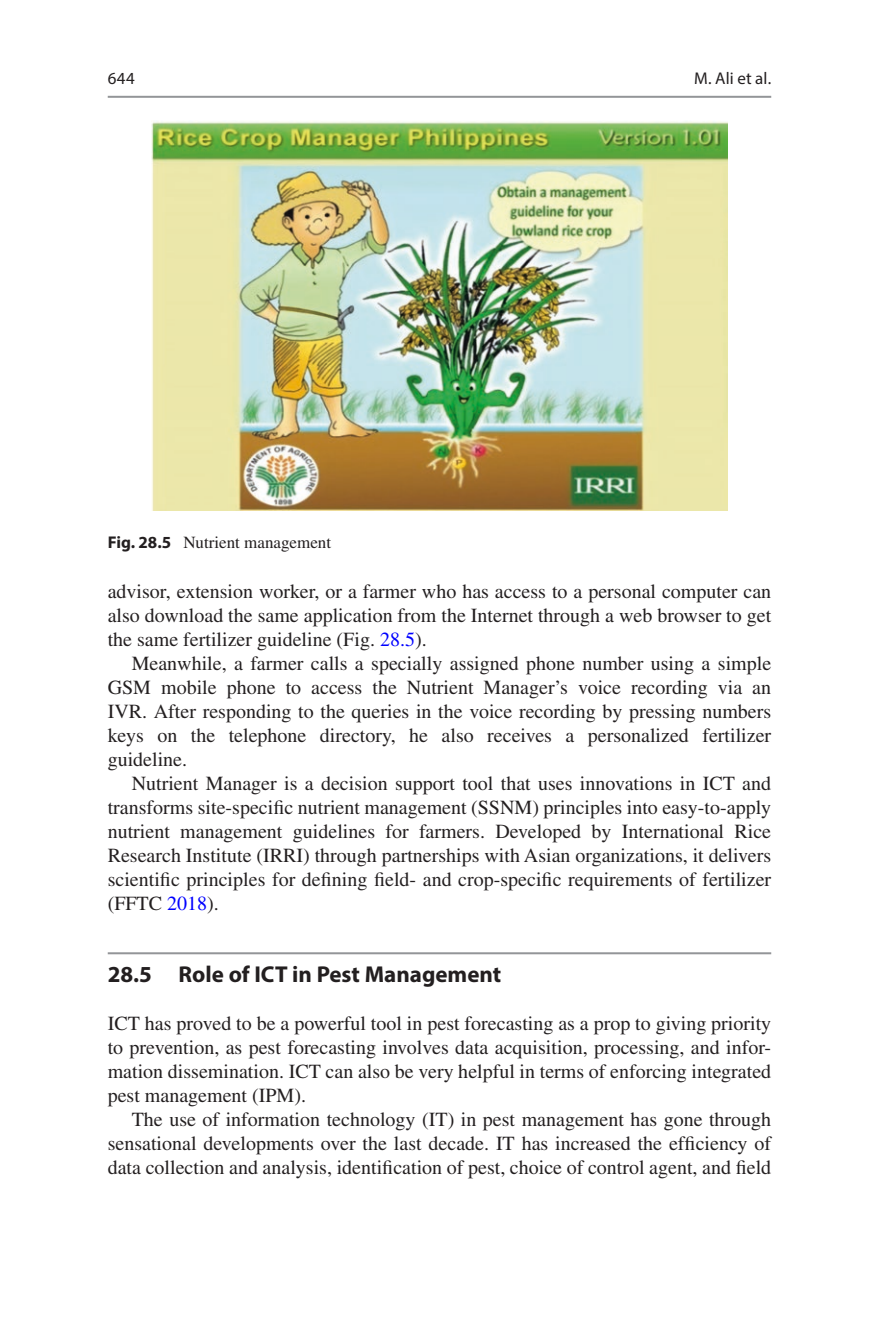
<style>
.page{position:relative;width:879px;height:1333px;background:#fff}
.page>*{position:absolute;margin:0;border:0;box-sizing:border-box;transform-origin:0 0}
.t1{font:700 23px "Mfrcdq Myriad Pro";color:#231f20}
.t2{font:20px/24px "Gxptpp Times LT Std";color:#231f20;text-align:justify}
.t3{font:17px "Gxptpp Times LT Std";color:#231f20}
.t4{font:17px "Ywhrrn Myriad Pro";letter-spacing:.005em;color:#231f20}
.t5{font:17px "Frmxlr Myriad Pro";color:#231f20}
.s1{font-family:"Mfrcdq Myriad Pro";font-weight:700}
.s2{color:#00f}
</style>
<div class="page">
<hr style="left:108px;top:952px;width:663px;height:2px;background:#939598">
<img style="left:151px;top:121px;width:576px;height:390px">
<hr style="left:108px;top:96px;width:663px;height:2px;background:#939598">
<p class="t5" style="left:108px;top:68px;width:29px">644</p>
<p class="t3" style="left:108px;top:532px;width:225px"><span class="s1">Fig. 28.5</span> Nutrient management</p>
<p class="t4" style="left:694px;top:68px;width:79px">M. Ali et al.</p>
<p class="t2" style="left:108px;top:578px;width:665px">advisor, extension worker, or a farmer who has access to a personal computer can also download the same application from the Internet through a web browser to get the same fertilizer guideline (Fig. <span class="s2">28.5</span>).</p>
<p class="t2" style="left:108px;top:650px;width:665px;text-indent:24px">Meanwhile, a farmer calls a specially assigned phone number using a simple GSM mobile phone to access the Nutrient Manager’s voice recording via an IVR. After responding to the queries in the voice recording by pressing numbers keys on the telephone directory, he also receives a personalized fertilizer guideline.</p>
<p class="t2" style="left:108px;top:770px;width:665px;text-indent:24px">Nutrient Manager is a decision support tool that uses innovations in ICT and transforms site-specific nutrient management (SSNM) principles into easy-to-apply nutrient management guidelines for farmers. Developed by International Rice Research Institute (IRRI) through partnerships with Asian organizations, it delivers scientific principles for defining field- and crop-specific requirements of fertilizer (FFTC <span class="s2">2018</span>).</p>
<p class="t1" style="left:108px;top:959px;width:395px">28.5 Role of ICT in Pest Management</p>
<p class="t2" style="left:108px;top:1010px;width:665px">ICT has proved to be a powerful tool in pest forecasting as a prop to giving priority to prevention, as pest forecasting involves data acquisition, processing, and infor&shy;mation dissemination. ICT can also be very helpful in terms of enforcing integrated pest management (IPM).</p>
<p class="t2" style="left:108px;top:1106px;width:665px;text-indent:24px">The use of information technology (IT) in pest management has gone through sensational developments over the last decade. IT has increased the efficiency of data collection and analysis, identification of pest, choice of control agent, and field</p>
</div>
